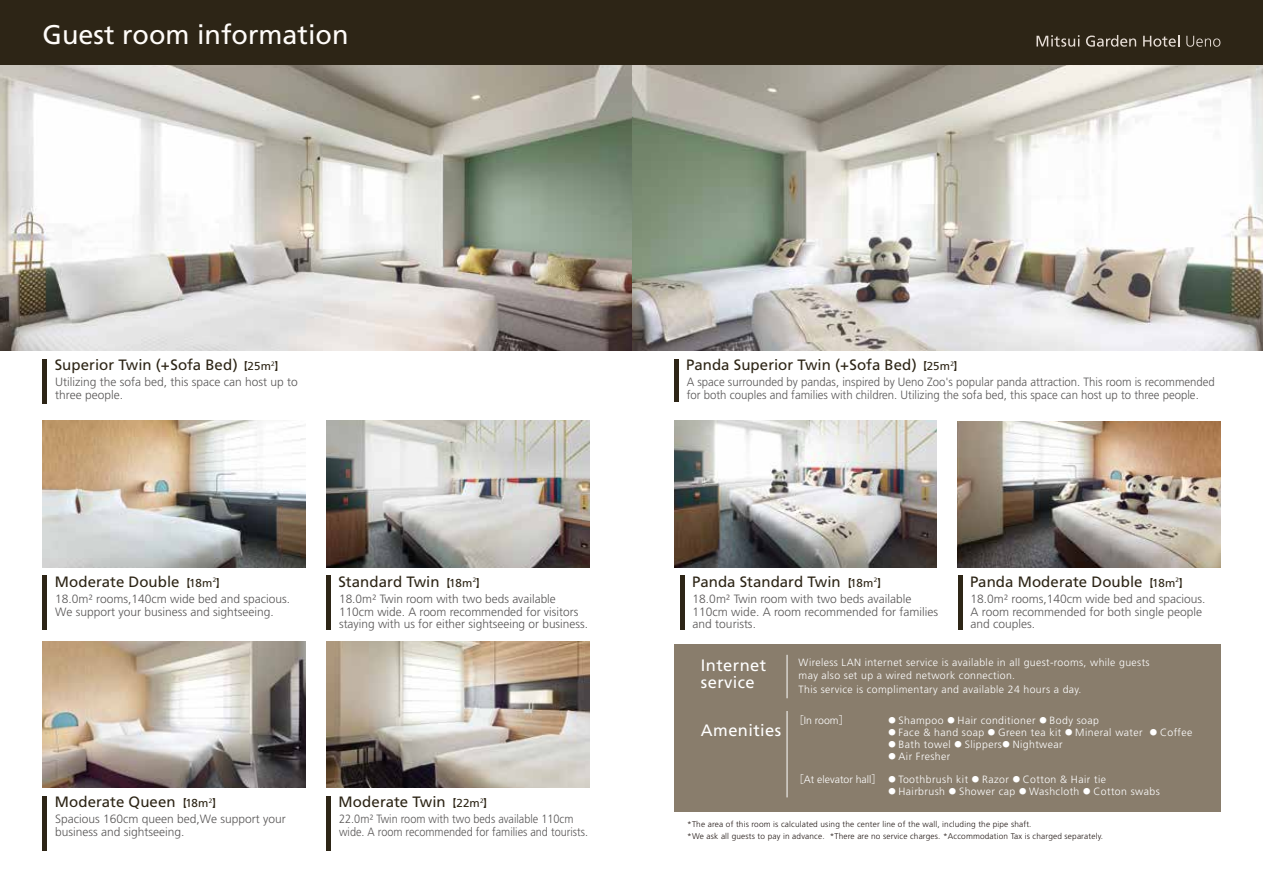
<style>
.page{position:relative;width:1263px;height:893px;background:#fff}
.page>*{position:absolute;margin:0;border:0;box-sizing:border-box;transform-origin:0 0}
.t1{font:27px "Frutiger";color:#fffcf9}
.t2{font:16.5px/16.5px "Frutiger";letter-spacing:.025em;color:#fff}
.t3{font:15px "Frutiger";letter-spacing:.005em;color:#2d2516}
.t4{font:300 12px/12.8px "Frutiger";color:#595757}
.t5{font:300 12px/12.8px "Frutiger";color:#595757;scale:.95 1}
.t6{font:300 12px/12.8px "Frutiger";color:#595757;scale:.91 1}
.t7{font:300 10.5px/13.5px "Frutiger";letter-spacing:.04em;color:#fff}
.t8{font:300 10.5px "Frutiger";color:#fff}
.t9{font:300 8.25px/12px "Frutiger";letter-spacing:.02em;color:#221815}
.s1{font-family:"Tsuku Go Pro B";font-size:10.5px}
.s2{font-size:11.55px}
.s3{font-family:"Tsuku Go Pro R";font-weight:400;font-size:7.35px}
.s4{font-family:"Koz Go Pro";font-weight:400}
</style>
<div class="page">
<div style="left:0;top:0;width:1263px;height:66px;background:#2d2516"></div>
<img style="left:0;top:66px;width:1263px;height:284px">
<img style="left:43px;top:421px;width:262px;height:146px">
<img style="left:326px;top:421px;width:263px;height:146px">
<img style="left:674px;top:421px;width:262px;height:146px">
<img style="left:958px;top:421px;width:262px;height:146px">
<img style="left:42px;top:641px;width:263px;height:146px">
<img style="left:326px;top:641px;width:263px;height:146px">
<hr style="left:43px;top:576px;width:4px;height:54px;background:#2d2516">
<hr style="left:43px;top:796px;width:4px;height:54px;background:#2d2516">
<div style="left:326px;top:796px;width:5px;height:54px;background:#2d2516"></div>
<div style="left:326px;top:576px;width:5px;height:54px;background:#2d2516"></div>
<hr style="left:680px;top:576px;width:4px;height:54px;background:#2d2516">
<hr style="left:958px;top:576px;width:4px;height:54px;background:#2d2516">
<hr style="left:43px;top:359px;width:4px;height:44px;background:#2d2516">
<hr style="left:674px;top:359px;width:4px;height:43px;background:#2d2516">
<div style="left:675px;top:644px;width:546px;height:167px;background:#897d6c"></div>
<hr style="left:787px;top:655px;width:1px;height:43px;background:#fff">
<hr style="left:787px;top:711px;width:1px;height:86px;background:#fff">
<svg style="left:1036px;top:35px;width:43px;height:12px"></svg>
<svg style="left:1086px;top:35px;width:50px;height:12px"></svg>
<svg style="left:1143px;top:35px;width:36px;height:12px"></svg>
<svg style="left:1186px;top:36px;width:34px;height:11px"></svg>
<h1 class="t1" style="left:43px;top:19px;width:308px">Guest room information</h1>
<p class="t3" style="left:55px;top:356px;width:227px">Superior Twin (+Sofa Bed) <span class="s1">【</span><span class="s2">25m</span><sup>2</sup><span class="s1">】</span></p>
<p class="t4" style="left:55px;top:375px;width:244px">Utilizing the sofa bed, this space can host up to three people.</p>
<p class="t3" style="left:55px;top:573px;width:169px">Moderate Double <span class="s1">【</span><span class="s2">18m</span><sup>2</sup><span class="s1">】</span></p>
<p class="t4" style="left:55px;top:592px;width:236px">18.0m² rooms,140cm wide bed and spacious.<br>We support your business and sightseeing.</p>
<p class="t3" style="left:339px;top:573px;width:145px">Standard Twin <span class="s1">【</span><span class="s2">18m</span><sup>2</sup><span class="s1">】</span></p>
<p class="t4" style="left:339px;top:592px;width:250px">18.0m² Twin room with two beds available<br>110cm wide. A room recommended for visitors staying with us for either sightseeing or business.</p>
<p class="t3" style="left:55px;top:793px;width:165px">Moderate Queen <span class="s1">【</span><span class="s2">18m</span><sup>2</sup><span class="s1">】</span></p>
<p class="t4" style="left:55px;top:813px;width:232px">Spacious 160cm queen bed,We support your business and sightseeing.</p>
<p class="t3" style="left:339px;top:793px;width:152px">Moderate Twin <span class="s1">【</span><span class="s2">22m</span><sup>2</sup><span class="s1">】</span></p>
<p class="t6" style="left:339px;top:813px;width:275px">22.0m² Twin room with two beds available 110cm wide. A room recommended for families and tourists.</p>
<p class="t3" style="left:686px;top:356px;width:275px">Panda Superior Twin (+Sofa Bed) <span class="s1">【</span><span class="s2">25m</span><sup>2</sup><span class="s1">】</span></p>
<p class="t5" style="left:687px;top:375px;width:557px">A space surrounded by pandas, inspired by Ueno Zoo's popular panda attraction. This room is recommended for both couples and families with children. Utilizing the sofa bed, this space can host up to three people.</p>
<p class="t3" style="left:692px;top:573px;width:192px">Panda Standard Twin <span class="s1">【</span><span class="s2">18m</span><sup>2</sup><span class="s1">】</span></p>
<p class="t4" style="left:693px;top:592px;width:247px">18.0m² Twin room with two beds available<br>110cm wide. A room recommended for families and tourists.</p>
<p class="t3" style="left:970px;top:573px;width:216px">Panda Moderate Double <span class="s1">【</span><span class="s2">18m</span><sup>2</sup><span class="s1">】</span></p>
<p class="t4" style="left:970px;top:592px;width:236px">18.0m² rooms,140cm wide bed and spacious.<br>A room recommended for both single people and couples.</p>
<h2 class="t2" style="left:701px;top:657px;width:67px">Internet service</h2>
<h2 class="t2" style="left:701px;top:722px;width:82px">Amenities</h2>
<p class="t7" style="left:799px;top:655px;width:353px">Wireless LAN internet service is available in all guest-rooms, while guests may also set up a wired network connection.<br>This service is complimentary and available 24 hours a day.</p>
<p class="t7" style="left:888px;top:713px;width:212px"><span class="s3">●</span> Shampoo <span class="s3">●</span> Hair conditioner <span class="s3">●</span> Body soap</p>
<p class="t7" style="left:888px;top:725px;width:305px"><span class="s3">●</span> Face &amp; hand soap <span class="s3">●</span> Green tea kit <span class="s3">●</span> Mineral water <span class="s3">●</span> Coffee</p>
<p class="t7" style="left:888px;top:737px;width:176px"><span class="s3">●</span> Bath towel <span class="s3">●</span> Slippers<span class="s3">●</span> Nightwear</p>
<p class="t7" style="left:888px;top:749px;width:64px"><span class="s3">●</span> Air Fresher</p>
<p class="t7" style="left:793px;top:713px;width:57px"><span class="s4">［</span>In room<span class="s4">］</span></p>
<p class="t8" style="left:793px;top:773px;width:90px"><span class="s4">［</span>At elevator hall<span class="s4">］</span></p>
<p class="t7" style="left:888px;top:772px;width:219px"><span class="s3">●</span> Toothbrush kit <span class="s3">●</span> Razor <span class="s3">●</span> Cotton &amp; Hair tie</p>
<p class="t7" style="left:888px;top:784px;width:273px"><span class="s3">●</span> Hairbrush <span class="s3">●</span> Shower cap <span class="s3">●</span> Washcloth <span class="s3">●</span> Cotton swabs</p>
<p class="t9" style="left:687px;top:818px;width:417px">*The area of this room is calculated using the center line of the wall, including the pipe shaft.<br>*We ask all guests to pay in advance. *There are no service charges. *Accommodation Tax is charged separately.</p>
</div>
